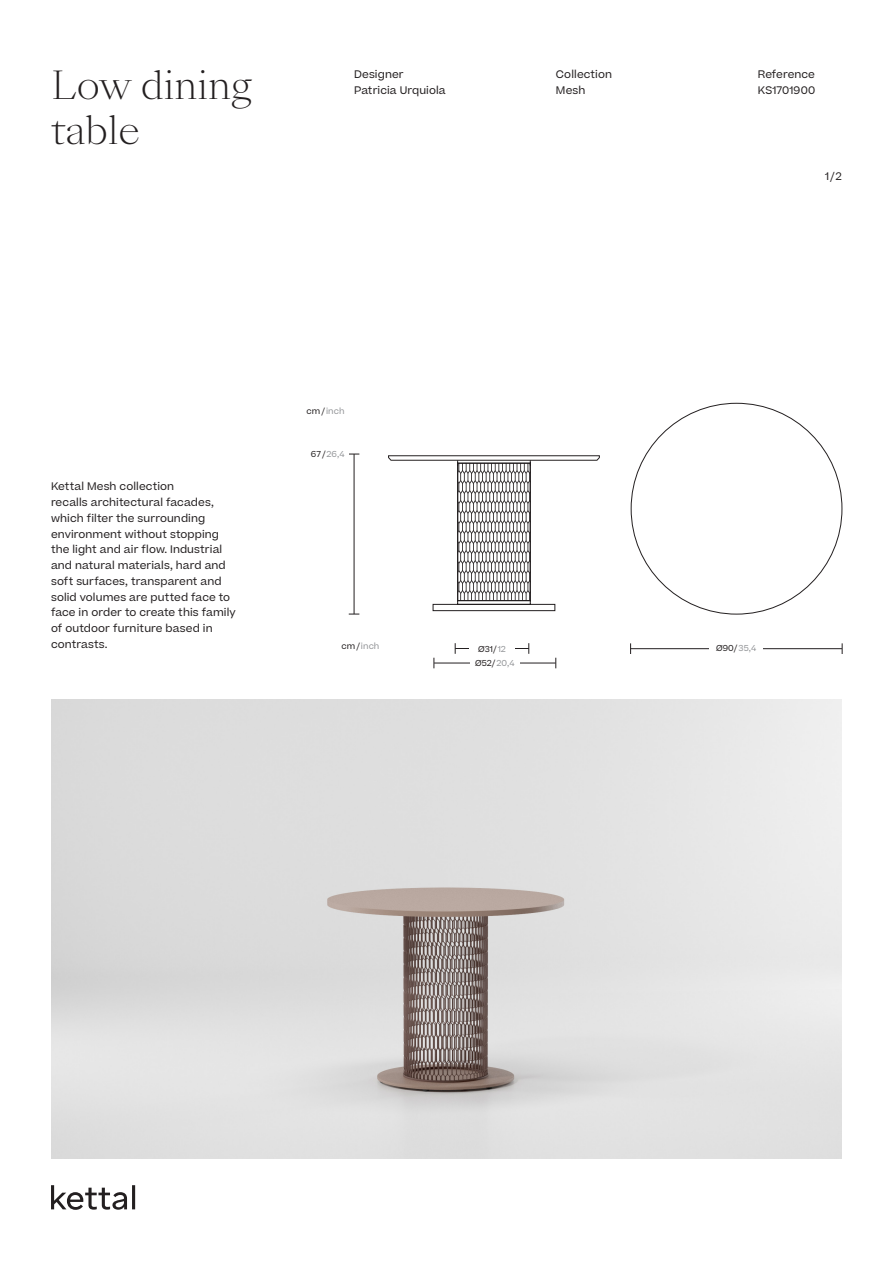
<style>
.page{position:relative;width:893px;height:1263px;background:#fff}
.page>*{position:absolute;margin:0;border:0;box-sizing:border-box;transform-origin:0 0}
.t1{font:300 37.5px "Sang Bleu Kingdom";color:#231f20}
.t2{font:10.5px/15.8px "Beatrice";letter-spacing:.01em;color:#231f20}
.Beatrice_5_5{font:8.25px "Beatrice";letter-spacing:.01em;color:#231f20}
.Beatrice_5_5-2{font:8.25px "Beatrice";letter-spacing:.01em;color:#939598}
.s1{color:#231f20}
.s2{color:#939598}
</style>
<div class="page">
<hr style="left:630px;top:648px;width:212px;height:1px;background:#231f20">
<hr style="left:455px;top:648px;width:74px;height:1px;background:#231f20">
<hr style="left:434px;top:663px;width:122px;height:1px;background:#231f20">
<hr style="left:354px;top:454px;width:1px;height:160px;background:#231f20">
<div style="left:709px;top:641px;width:54px;height:14px;background:#fff"></div>
<div style="left:469px;top:638px;width:45px;height:22px;background:#fff"></div>
<div style="left:470px;top:655px;width:49px;height:15px;background:#fff"></div>
<svg style="left:51px;top:1185px;width:84px;height:25px"></svg>
<img style="left:51px;top:699px;width:791px;height:460px">
<svg style="left:388px;top:403px;width:454px;height:211px"></svg>
<svg style="left:433px;top:460px;width:122px;height:151px"></svg>
<p class="t1" style="left:51px;top:59px;width:203px">Low dining</p>
<p class="t1" style="left:51px;top:104px;width:91px">table</p>
<p class="t2" style="left:354px;top:66px;width:51px">Designer</p>
<p class="t2" style="left:354px;top:82px;width:93px">Patricia Urquiola</p>
<p class="t2" style="left:556px;top:66px;width:58px">Collection</p>
<p class="t2" style="left:556px;top:82px;width:31px">Mesh</p>
<p class="t2" style="left:758px;top:66px;width:59px">Reference</p>
<p class="t2" style="left:758px;top:82px;width:59px">KS1701900</p>
<p class="t2" style="left:825px;top:168px;width:18px">1/2</p>
<p class="t2" style="left:51px;top:479px;width:186px">Kettal Mesh collection<br>recalls architectural facades, which filter the surrounding environment without stopping the light and air flow. Industrial and natural materials, hard and soft surfaces, transparent and solid volumes are putted face to face in order to create this family of outdoor furniture based in contrasts.</p>
<p class="Beatrice_5_5-2" style="left:307px;top:405px;width:39px"><span class="s1">cm/</span> inch</p>
<p class="Beatrice_5_5-2" style="left:311px;top:449px;width:35px"><span class="s1">67/</span>26,4</p>
<p class="Beatrice_5_5-2" style="left:341px;top:640px;width:39px"><span class="s1">cm/</span> inch</p>
<p class="Beatrice_5_5" style="left:478px;top:644px;width:29px">Ø31/ <span class="s2">12</span></p>
<p class="Beatrice_5_5" style="left:716px;top:643px;width:42px">Ø90/<span class="s2">35,4</span></p>
<p class="Beatrice_5_5" style="left:475px;top:657px;width:41px">Ø52/<span class="s2">20,4</span></p>
</div>
